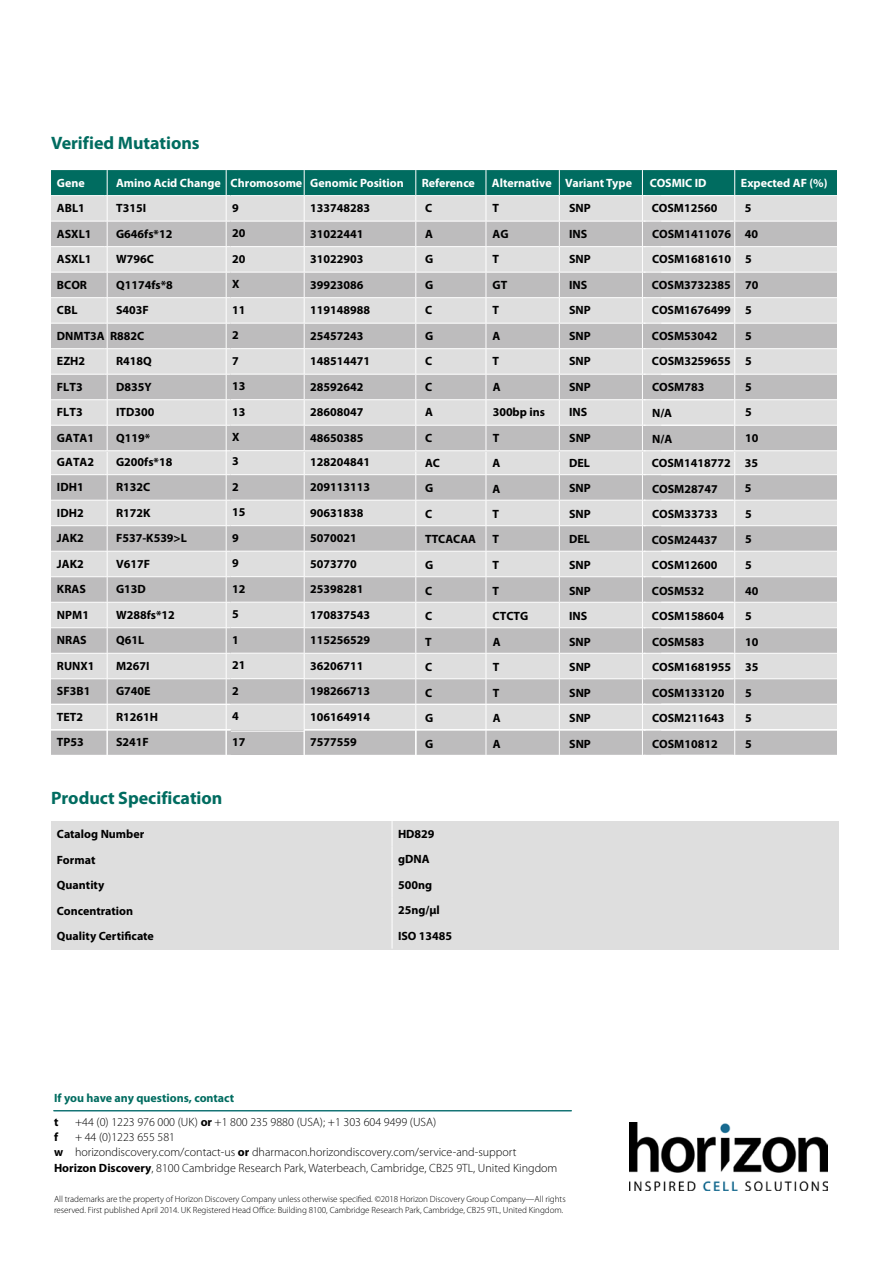
<style>
.page{position:relative;width:893px;height:1263px;background:#fff}
.page>*{position:absolute;margin:0;border:0;box-sizing:border-box;transform-origin:0 0}
.t1{font:700 18px "Myriad Pro";color:#006c60}
.t2{font:700 12px/25.5px "Myriad Pro";color:#000}
.t3{font:300 12px/15.3px "Myriad Pro";color:#000}
.t4{font:700 12px "Myriad Pro";color:#fff}
.t5{font:700 12px "Myriad Pro";color:#006c60}
.t6{font:300 9px/10.8px "Myriad Pro";letter-spacing:-.005em;color:#000}
.s1{font-weight:700}
</style>
<div class="page">
<img style="left:629px;top:1123px;width:198px;height:67px">
<hr style="left:53px;top:1110px;width:519px;height:1px;background:#006c60">
<div style="left:51px;top:821px;width:788px;height:128px;background:#dedede"></div>
<svg style="left:392px;top:821px;width:1px;height:127px"></svg>
<svg style="left:51px;top:170px;width:786px;height:585px;background:#c7cbcb"></svg>
<hr style="left:231px;top:195px;width:73px;height:1px;background:#fff">
<hr style="left:231px;top:221px;width:73px;height:1px;background:#fff">
<hr style="left:231px;top:246px;width:73px;height:1px;background:#fff">
<hr style="left:231px;top:272px;width:73px;height:1px;background:#fff">
<hr style="left:231px;top:297px;width:73px;height:1px;background:#fff">
<hr style="left:231px;top:323px;width:73px;height:1px;background:#fff">
<hr style="left:231px;top:348px;width:73px;height:1px;background:#fff">
<hr style="left:231px;top:374px;width:73px;height:1px;background:#fff">
<hr style="left:231px;top:399px;width:73px;height:1px;background:#fff">
<hr style="left:231px;top:425px;width:73px;height:1px;background:#fff">
<hr style="left:231px;top:450px;width:73px;height:1px;background:#fff">
<hr style="left:231px;top:474px;width:73px;height:1px;background:#fff">
<hr style="left:231px;top:500px;width:73px;height:1px;background:#fff">
<hr style="left:231px;top:525px;width:73px;height:1px;background:#fff">
<hr style="left:231px;top:551px;width:73px;height:1px;background:#fff">
<hr style="left:231px;top:576px;width:73px;height:1px;background:#fff">
<hr style="left:231px;top:602px;width:73px;height:1px;background:#fff">
<hr style="left:231px;top:627px;width:73px;height:1px;background:#fff">
<hr style="left:231px;top:653px;width:73px;height:1px;background:#fff">
<hr style="left:231px;top:678px;width:73px;height:1px;background:#fff">
<hr style="left:231px;top:704px;width:73px;height:1px;background:#fff">
<hr style="left:231px;top:731px;width:73px;height:1px;background:#fff">
<h1 class="t1" style="left:51px;top:131px;width:150px">Verified Mutations</h1>
<p class="t4" style="left:231px;top:175px;width:73px">Chromosome</p>
<p class="t2" style="left:232px;top:195px;width:15px">9<br>20<br>20<br>X<br>11<br>2<br>7<br>13<br>13<br>X</p>
<p class="t4" style="left:57px;top:175px;width:29px">Gene</p>
<p class="t4" style="left:116px;top:175px;width:106px">Amino Acid Change</p>
<p class="t4" style="left:310px;top:175px;width:95px">Genomic Position</p>
<p class="t4" style="left:422px;top:175px;width:55px">Reference</p>
<p class="t4" style="left:492px;top:175px;width:142px">Alternative Variant Type</p>
<p class="t4" style="left:650px;top:175px;width:58px">COSMIC ID</p>
<p class="t4" style="left:741px;top:175px;width:88px">Expected AF (%)</p>
<p class="t2" style="left:57px;top:195px;width:29px">ABL1</p>
<p class="t2" style="left:116px;top:195px;width:31px">T315I</p>
<p class="t2" style="left:310px;top:195px;width:61px">133748283</p>
<p class="t2" style="left:57px;top:221px;width:36px">ASXL1</p>
<p class="t2" style="left:116px;top:221px;width:58px">G646fs*12</p>
<p class="t2" style="left:310px;top:221px;width:55px">31022441</p>
<p class="t2" style="left:57px;top:246px;width:36px">ASXL1</p>
<p class="t2" style="left:116px;top:246px;width:39px">W796C</p>
<p class="t2" style="left:310px;top:246px;width:55px">31022903</p>
<p class="t2" style="left:57px;top:272px;width:32px">BCOR</p>
<p class="t2" style="left:116px;top:272px;width:58px">Q1174fs*8</p>
<p class="t2" style="left:310px;top:272px;width:55px">39923086</p>
<p class="t2" style="left:57px;top:297px;width:22px">CBL</p>
<p class="t2" style="left:116px;top:297px;width:34px">S403F</p>
<p class="t2" style="left:310px;top:297px;width:61px">119148988</p>
<p class="t2" style="left:57px;top:323px;width:89px">DNMT3A R882C</p>
<p class="t2" style="left:310px;top:323px;width:55px">25457243</p>
<p class="t2" style="left:57px;top:348px;width:30px">EZH2</p>
<p class="t2" style="left:116px;top:348px;width:37px">R418Q</p>
<p class="t2" style="left:310px;top:348px;width:61px">148514471</p>
<p class="t2" style="left:57px;top:374px;width:27px">FLT3</p>
<p class="t2" style="left:116px;top:374px;width:37px">D835Y</p>
<p class="t2" style="left:310px;top:374px;width:55px">28592642</p>
<p class="t2" style="left:57px;top:399px;width:27px">FLT3</p>
<p class="t2" style="left:116px;top:399px;width:40px">ITD300</p>
<p class="t2" style="left:310px;top:399px;width:55px">28608047</p>
<p class="t2" style="left:57px;top:425px;width:39px">GATA1</p>
<p class="t2" style="left:116px;top:425px;width:36px">Q119*</p>
<p class="t2" style="left:310px;top:425px;width:55px">48650385</p>
<p class="t2" style="left:425px;top:195px;width:53px">C<br>A<br>G<br>G<br>C<br>G<br>C<br>C<br>A<br>C<br>AC<br>G<br>C<br>TTCACAA<br>G<br>C<br>C<br>T<br>C<br>C</p>
<p class="t2" style="left:493px;top:194px;width:18px;line-height:26.1px">T<br>AG</p>
<p class="t2" style="left:652px;top:195px;width:81px">COSM12560<br>COSM1411076<br>COSM1681610<br>COSM3732385<br>COSM1676499<br>COSM53042<br>COSM3259655<br>COSM783<br>N/A<br>N/A<br>COSM1418772<br>COSM28747<br>COSM33733<br>COSM24437<br>COSM12600<br>COSM532<br>COSM158604<br>COSM583<br>COSM1681955<br>COSM133120</p>
<p class="t2" style="left:745px;top:195px;width:15px">5<br>40<br>5<br>70<br>5<br>5<br>5<br>5<br>5<br>10<br>35<br>5<br>5</p>
<p class="t2" style="left:569px;top:195px;width:23px">SNP<br>INS<br>SNP<br>INS<br>SNP<br>SNP<br>SNP<br>SNP<br>INS<br>SNP<br>DEL<br>SNP<br>SNP</p>
<p class="t2" style="left:569px;top:526px;width:23px">DEL<br>SNP<br>SNP<br>INS<br>SNP<br>SNP<br>SNP</p>
<p class="t2" style="left:493px;top:245px;width:16px;line-height:26.1px">T<br>GT</p>
<p class="t2" style="left:493px;top:297px;width:54px">T<br>A<br>T<br>A<br>300bp ins<br>T<br>A</p>
<p class="t2" style="left:493px;top:476px;width:37px">A<br>T<br>T<br>T<br>T<br>CTCTG<br>A<br>T<br>T</p>
<p class="t2" style="left:57px;top:449px;width:39px">GATA2</p>
<p class="t2" style="left:116px;top:449px;width:58px">G200fs*18</p>
<p class="t2" style="left:310px;top:449px;width:61px">128204841</p>
<p class="t2" style="left:57px;top:474px;width:28px">IDH1</p>
<p class="t2" style="left:116px;top:474px;width:36px">R132C</p>
<p class="t2" style="left:310px;top:474px;width:61px">209113113</p>
<p class="t2" style="left:57px;top:500px;width:28px">IDH2</p>
<p class="t2" style="left:116px;top:500px;width:36px">R172K</p>
<p class="t2" style="left:310px;top:500px;width:55px">90631838</p>
<p class="t2" style="left:57px;top:525px;width:28px">JAK2</p>
<p class="t2" style="left:116px;top:525px;width:72px">F537-K539&gt;L</p>
<p class="t2" style="left:310px;top:525px;width:48px">5070021</p>
<p class="t2" style="left:57px;top:551px;width:28px">JAK2</p>
<p class="t2" style="left:116px;top:551px;width:35px">V617F</p>
<p class="t2" style="left:310px;top:551px;width:48px">5073770</p>
<p class="t2" style="left:57px;top:576px;width:30px">KRAS</p>
<p class="t2" style="left:116px;top:576px;width:31px">G13D</p>
<p class="t2" style="left:310px;top:576px;width:55px">25398281</p>
<p class="t2" style="left:57px;top:602px;width:34px">NPM1</p>
<p class="t2" style="left:116px;top:602px;width:60px">W288fs*12</p>
<p class="t2" style="left:310px;top:602px;width:61px">170837543</p>
<p class="t2" style="left:57px;top:627px;width:31px">NRAS</p>
<p class="t2" style="left:116px;top:627px;width:30px">Q61L</p>
<p class="t2" style="left:310px;top:627px;width:61px">115256529</p>
<p class="t2" style="left:57px;top:653px;width:39px">RUNX1</p>
<p class="t2" style="left:116px;top:653px;width:35px">M267I</p>
<p class="t2" style="left:310px;top:653px;width:55px">36206711</p>
<p class="t2" style="left:57px;top:678px;width:35px">SF3B1</p>
<p class="t2" style="left:116px;top:678px;width:36px">G740E</p>
<p class="t2" style="left:310px;top:678px;width:61px">198266713</p>
<p class="t2" style="left:232px;top:448px;width:15px">3<br>2<br>15<br>9<br>9<br>12<br>5<br>1<br>21<br>2</p>
<p class="t2" style="left:745px;top:526px;width:15px">5<br>5<br>40<br>5<br>10<br>35<br>5</p>
<p class="t2" style="left:232px;top:703px;width:15px">4<br>17</p>
<p class="t2" style="left:57px;top:704px;width:28px">TET2</p>
<p class="t2" style="left:116px;top:704px;width:44px">R1261H</p>
<p class="t2" style="left:310px;top:704px;width:61px">106164914</p>
<p class="t2" style="left:57px;top:729px;width:28px">TP53</p>
<p class="t2" style="left:116px;top:729px;width:34px">S241F</p>
<p class="t2" style="left:310px;top:729px;width:48px">7577559</p>
<h1 class="t1" style="left:51px;top:786px;width:173px">Product Specification</h1>
<p class="t2" style="left:425px;top:705px;width:10px">G<br>G</p>
<p class="t2" style="left:493px;top:705px;width:9px">A<br>A</p>
<p class="t2" style="left:569px;top:705px;width:23px">SNP<br>SNP</p>
<p class="t2" style="left:652px;top:705px;width:74px">COSM211643<br>COSM10812</p>
<p class="t2" style="left:745px;top:705px;width:8px">5<br>5</p>
<p class="t2" style="left:57px;top:821px;width:89px">Catalog Number</p>
<p class="t2" style="left:398px;top:820px;width:38px">HD829</p>
<p class="t2" style="left:57px;top:847px;width:40px">Format</p>
<p class="t2" style="left:398px;top:846px;width:33px">gDNA</p>
<p class="t2" style="left:57px;top:872px;width:49px">Quantity</p>
<p class="t2" style="left:398px;top:871px;width:36px">500ng</p>
<p class="t2" style="left:57px;top:898px;width:78px">Concentration</p>
<p class="t2" style="left:398px;top:897px;width:43px">25ng/µl</p>
<p class="t2" style="left:57px;top:923px;width:98px">Quality Certificate</p>
<p class="t2" style="left:398px;top:922px;width:56px">ISO 13485</p>
<p class="t5" style="left:54px;top:1090px;width:182px">If you have any questions, contact</p>
<p class="t2" style="left:54px;top:1108px;width:6px">t</p>
<p class="t3" style="left:75px;top:1114px;width:363px">+44 (0) 1223 976 000 (UK) <span class="s1">or</span> +1 800 235 9880 (USA); +1 303 604 9499 (USA)</p>
<p class="t2" style="left:54px;top:1124px;width:6px">f</p>
<p class="t3" style="left:54px;top:1129px;width:505px;text-indent:21px">+ 44 (0)1223 655 581<br><span class="s1">w</span> horizondiscovery.com/contact-us <span class="s1">or</span> dharmacon.horizondiscovery.com/service-and-support<br><span class="s1">Horizon Discovery</span>, 8100 Cambridge Research Park, Waterbeach, Cambridge, CB25 9TL, United Kingdom</p>
<p class="t6" style="left:54px;top:1193px;width:513px">All trademarks are the property of Horizon Discovery Company unless otherwise specified. ©2018 Horizon Discovery Group Company—All rights reserved. First published April 2014. UK Registered Head Office: Building 8100, Cambridge Research Park, Cambridge, CB25 9TL, United Kingdom.</p>
</div>
